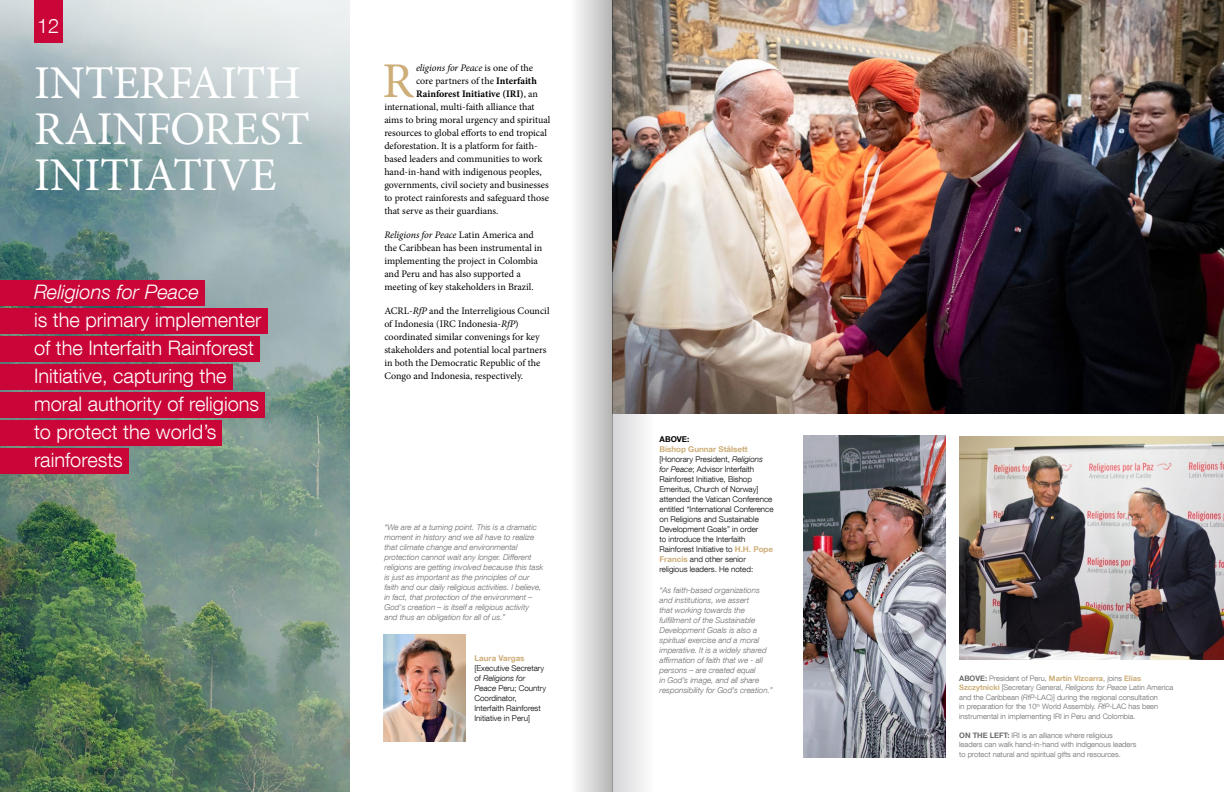
<style>
.page{position:relative;width:1224px;height:792px;background:#fff}
.page>*{position:absolute;margin:0;border:0;box-sizing:border-box;transform-origin:0 0}
.Case_Study_Body_with{font:50px "Minion Pro";color:#cdad78}
.BASE_Serif_Caps_Head{font:47px/46px "Minion Pro";letter-spacing:-.01em;color:#fff}
.Shaded_Highlight{font:300 20px "Helvetica Neue LT Com";color:#fff}
.Shaded_Highlight-2{font:italic 300 20px "Helvetica Neue LT Com";color:#fff}
.Case_Study_Body{font:10px/13px "Minion Pro";color:#000}
.Case_Study_Body_with-2{font:10px "Minion Pro";color:#000}
.Case_Study_Body_with-3{font:700 10px "Minion Pro";letter-spacing:-.005em;color:#000}
.Case_Study_Body_with-4{font:italic 10px "Minion Pro";letter-spacing:-.01em;color:#000}
.Case_Study_Quotation{font:italic 300 8px/10px "Helvetica Neue LT Com";color:#6b6b6a}
.Case_Study_Quote_Aut{font:300 8px/10px "Helvetica Neue LT Com";color:#000}
.Case_Study_Caption{font:300 7.5px/9.5px "Helvetica Neue LT Com";color:#6b6b6a}
.s1{font-style:normal}
.s2{font-weight:700}
.s3{font-weight:400}
.s4{font-style:italic}
.s5{font-weight:700;color:#cdad78}
</style>
<div class="page">
<img style="left:0;top:0;width:349px;height:792px">
<div style="left:0;top:280px;width:205px;height:26px;background:#ca0538"></div>
<div style="left:0;top:308px;width:267px;height:26px;background:#ca0538"></div>
<div style="left:0;top:336px;width:260px;height:26px;background:#ca0538"></div>
<div style="left:0;top:364px;width:232px;height:26px;background:#ca0538"></div>
<div style="left:0;top:392px;width:265px;height:26px;background:#ca0538"></div>
<div style="left:0;top:420px;width:222px;height:26px;background:#ca0538"></div>
<div style="left:0;top:448px;width:129px;height:26px;background:#ca0538"></div>
<img style="left:655px;top:0;width:569px;height:414px">
<img style="left:383px;top:635px;width:82px;height:107px">
<img style="left:959px;top:436px;width:265px;height:223px">
<img style="left:804px;top:436px;width:142px;height:321px">
<div style="left:34px;top:0;width:29px;height:43px;background:#ca0538"></div>
<div style="left:570px;top:0;width:42px;height:792px;background:linear-gradient(to right,#fff,#b7b7b7)"></div>
<svg style="left:612px;top:0;width:43px;height:792px"></svg>
<h3 class="Shaded_Highlight" style="left:37px;top:14px;width:24px">12</h3>
<p class="BASE_Serif_Caps_Head" style="left:34px;top:60px;width:277px">INTERFAITH<br>RAINFOREST<br>INITIATIVE</p>
<p class="Shaded_Highlight-2" style="left:34px;top:279px;width:166px">Religions for Peace</p>
<p class="Shaded_Highlight" style="left:34px;top:307px;width:229px">is the primary implementer</p>
<p class="Shaded_Highlight" style="left:34px;top:335px;width:222px">of the Interfaith Rainforest</p>
<p class="Shaded_Highlight" style="left:34px;top:363px;width:194px">Initiative, capturing the</p>
<p class="Shaded_Highlight" style="left:34px;top:391px;width:227px">moral authority of religions</p>
<p class="Shaded_Highlight" style="left:34px;top:419px;width:184px">to protect the world’s</p>
<p class="Shaded_Highlight" style="left:34px;top:447px;width:90px">rainforests</p>
<p class="Case_Study_Body_with" style="left:382px;top:47px;width:33px">R</p>
<p class="Case_Study_Body_with-4" style="left:416px;top:61px;width:119px">eligions for Peace <span class="s1">is one of the</span></p>
<p class="Case_Study_Body_with-2" style="left:416px;top:74px;width:122px">core partners of the <span class="s2">Interfaith</span></p>
<p class="Case_Study_Body_with-3" style="left:416px;top:87px;width:123px">Rainforest Initiative (IRI)<span class="s3">, an</span></p>
<p class="Case_Study_Body_with-2" style="left:384px;top:100px;width:152px">international, multi-faith alliance that</p>
<p class="Case_Study_Body_with-2" style="left:384px;top:113px;width:167px">aims to bring moral urgency and spiritual</p>
<p class="Case_Study_Body_with-2" style="left:384px;top:126px;width:164px">resources to global efforts to end tropical</p>
<p class="Case_Study_Body_with-2" style="left:384px;top:139px;width:155px">deforestation. It is a platform for faith-</p>
<p class="Case_Study_Body_with-2" style="left:384px;top:152px;width:160px">based leaders and communities to work</p>
<p class="Case_Study_Body_with-2" style="left:384px;top:165px;width:159px">hand-in-hand with indigenous peoples,</p>
<p class="Case_Study_Body_with-2" style="left:384px;top:178px;width:166px">governments, civil society and businesses</p>
<p class="Case_Study_Body_with-2" style="left:384px;top:191px;width:166px">to protect rainforests and safeguard those</p>
<p class="Case_Study_Body_with-2" style="left:384px;top:204px;width:116px">that serve as their guardians.</p>
<p class="Case_Study_Body" style="left:384px;top:228px;width:160px"><span class="s4">Religions for Peace</span> Latin America and the Caribbean has been instrumental in implementing the project in Colombia and Peru and has also supported a meeting of key stakeholders in Brazil.</p>
<p class="Case_Study_Body" style="left:384px;top:305px;width:167px">ACRL-<span class="s4">RfP</span> and the Interreligious Council of Indonesia (IRC Indonesia-<span class="s4">RfP</span>) coordinated similar convenings for key stakeholders and potential local partners in both the Democratic Republic of the Congo and Indonesia, respectively.</p>
<p class="Case_Study_Quotation" style="left:385px;top:522px;width:160px">“We are at a turning point. This is a dramatic moment in history and we all have to realize that climate change and environmental protection cannot wait any longer. Different religions are getting involved because this task is just as important as the principles of our faith and our daily religious activities. I believe, in fact, that protection of the environment – God's creation – is itself a religious activity and thus an obligation for all of us.”</p>
<p class="Case_Study_Quote_Aut" style="left:475px;top:653px;width:73px"><span class="s5">Laura Vargas </span>[Executive Secretary of <span class="s4">Religions for<br>Peace</span> Peru; Country<br>Coordinator,<br>Interfaith Rainforest<br>Initiative in Peru]</p>
<p class="Case_Study_Quote_Aut" style="left:660px;top:434px;width:115px"><span class="s2">ABOVE:<br></span><span class="s5">Bishop Gunnar Stålsett </span>[Honorary President, <span class="s4">Religions for Peace</span>; Advisor Interfaith<br>Rainforest Initiative, Bishop<br>Emeritus, Church of Norway] attended the Vatican Conference entitled “International Conference on Religions and Sustainable<br>Development Goals” in order<br>to introduce the Interfaith<br>Rainforest Initiative to <span class="s5">H.H. Pope<br>Francis</span> and other senior religious leaders. He noted:</p>
<p class="Case_Study_Quotation" style="left:660px;top:585px;width:115px">“As faith-based organizations and institutions, we assert<br>that working towards the fulfillment of the Sustainable<br>Development Goals is also a spiritual exercise and a moral imperative. It is a widely shared affirmation of faith that we - all persons – are created equal<br>in God’s image, and all share responsibility for God’s creation.”</p>
<p class="Case_Study_Caption" style="left:959px;top:673px;width:216px"><span class="s2">ABOVE:</span> President of Peru, <span class="s5">Martín Vizcarra</span>, joins <span class="s5">Elías Szczytnicki</span> [Secretary General, <span class="s4">Religions for Peace</span> Latin America and the Caribbean (<span class="s4">RfP</span>-LAC)] during the regional consultation<br>in preparation for the 10<sup>th</sup> World Assembly. <span class="s4">RfP</span>-LAC has been instrumental in implementing IRI in Peru and Colombia.</p>
<p class="Case_Study_Caption" style="left:959px;top:730px;width:179px"><span class="s2">ON THE LEFT:</span> IRI is an alliance where religious leaders can walk hand-in-hand with indigenous leaders to protect natural and spiritual gifts and resources.</p>
</div>
